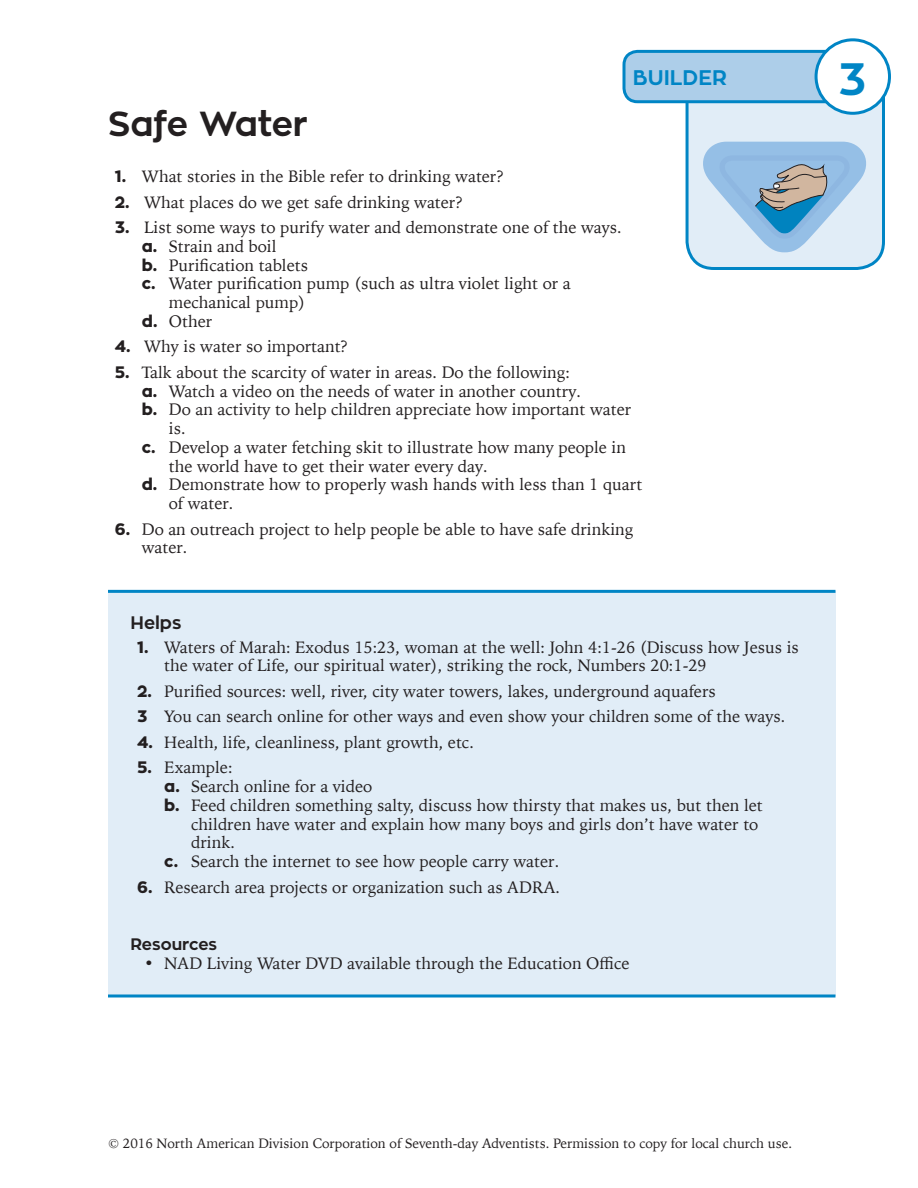
<style>
.page{position:relative;width:918px;height:1188px;background:#fff}
.page>*{position:absolute;margin:0;border:0;box-sizing:border-box;transform-origin:0 0}
.t1{font:700 45px "Zona Pro";color:#0085c5}
.t2{font:700 34.5px "Zona Pro";letter-spacing:-.005em;color:#231f20}
.t3{font:700 21px "Zona Pro";color:#0085c5}
.t4{font:700 18px "Zona Pro";color:#231f20}
.t5{font:16.5px/18.8px "Iowan Old Style";color:#231f20}
.t6{font:700 16.5px "Zona Pro";color:#231f20}
.t7{font:13.5px "Iowan Old Style";color:#231f20}
.s1{font-family:"Zona Pro";font-weight:800}
</style>
<div class="page">
<div style="left:108px;top:593px;width:727px;height:401px;background:#e1edf7"></div>
<hr style="left:108px;top:590px;width:727px;height:3px;background:#0085c5">
<svg style="left:108px;top:994px;width:727px;height:4px;background:#3ba0d2"></svg>
<svg style="left:816px;top:40px;width:74px;height:73px"></svg>
<div style="left:815px;top:38px;width:76px;height:77px;border:3px solid #0085c5;border-radius:50%"></div>
<svg style="left:622px;top:48px;width:265px;height:222px"></svg>
<p class="t3" style="left:633px;top:64px;width:96px">BUILDER</p>
<h1 class="t1" style="left:838px;top:50px;width:29px">3</h1>
<h2 class="t2" style="left:108px;top:102px;width:201px">Safe Water</h2>
<p class="t5" style="left:115px;top:166px;width:391px"><span class="s1">1.</span> What stories in the Bible refer to drinking water?</p>
<p class="t5" style="left:115px;top:192px;width:350px"><span class="s1">2.</span> What places do we get safe drinking water?</p>
<p class="t5" style="left:115px;top:217px;width:508px"><span class="s1">3.</span> List some ways to purify water and demonstrate one of the ways.</p>
<p class="t5" style="left:142px;top:236px;width:136px"><span class="s1">a.</span> Strain and boil</p>
<p class="t5" style="left:142px;top:255px;width:168px"><span class="s1">b.</span> Purification tablets</p>
<p class="t5" style="left:142px;top:274px;width:431px"><span class="s1">c.</span> Water purification pump (such as ultra violet light or a</p>
<p class="t5" style="left:169px;top:292px;width:138px">mechanical pump)</p>
<p class="t5" style="left:142px;top:311px;width:72px"><span class="s1">d.</span> Other</p>
<p class="t5" style="left:115px;top:337px;width:235px"><span class="s1">4.</span> Why is water so important?</p>
<p class="t5" style="left:115px;top:362px;width:457px"><span class="s1">5.</span> Talk about the scarcity of water in areas. Do the following:</p>
<p class="t5" style="left:142px;top:381px;width:441px"><span class="s1">a.</span> Watch a video on the needs of water in another country.</p>
<p class="t5" style="left:142px;top:400px;width:491px"><span class="s1">b.</span> Do an activity to help children appreciate how important water</p>
<p class="t5" style="left:169px;top:418px;width:18px">is.</p>
<p class="t5" style="left:142px;top:437px;width:486px"><span class="s1">c.</span> Develop a water fetching skit to illustrate how many people in</p>
<p class="t5" style="left:169px;top:456px;width:320px">the world have to get their water every day.</p>
<p class="t5" style="left:142px;top:475px;width:502px"><span class="s1">d.</span> Demonstrate how to properly wash hands with less than 1 quart</p>
<p class="t5" style="left:169px;top:493px;width:66px">of water.</p>
<p class="t5" style="left:142px;top:519px;width:493px;text-indent:-27px"><span class="s1">6.</span> Do an outreach project to help people be able to have safe drinking water.</p>
<p class="t4" style="left:131px;top:611px;width:52px">Helps</p>
<p class="t5" style="left:164px;top:637px;width:636px;text-indent:-27px"><span class="s1">1.</span> Waters of Marah: Exodus 15:23, woman at the well: John 4:1-26 (Discuss how Jesus is the water of Life, our spiritual water), striking the rock, Numbers 20:1-29</p>
<p class="t5" style="left:137px;top:678px;width:650px;line-height:25.5px"><span class="s1">2.</span> Purified sources: well, river, city water towers, lakes, underground aquafers<br><span class="s1">3</span> You can search online for other ways and even show your children some of the ways.</p>
<p class="t5" style="left:137px;top:732px;width:338px"><span class="s1">4.</span> Health, life, cleanliness, plant growth, etc.</p>
<p class="t5" style="left:137px;top:757px;width:97px"><span class="s1">5.</span> Example:</p>
<p class="t5" style="left:164px;top:776px;width:210px"><span class="s1">a.</span> Search online for a video</p>
<p class="t5" style="left:164px;top:795px;width:600px"><span class="s1">b.</span> Feed children something salty, discuss how thirsty that makes us, but then let</p>
<p class="t5" style="left:191px;top:814px;width:569px">children have water and explain how many boys and girls don’t have water to</p>
<p class="t5" style="left:191px;top:832px;width:45px">drink.</p>
<p class="t5" style="left:164px;top:851px;width:396px"><span class="s1">c.</span> Search the internet to see how people carry water.</p>
<p class="t5" style="left:137px;top:877px;width:424px"><span class="s1">6.</span> Research area projects or organization such as ADRA.</p>
<p class="t6" style="left:131px;top:934px;width:88px">Resources</p>
<p class="t5" style="left:144px;top:953px;width:487px">• NAD Living Water DVD available through the Education Office</p>
<p class="t7" style="left:108px;top:1131px;width:686px">© 2016 North American Division Corporation of Seventh-day Adventists. Permission to copy for local church use.</p>
</div>
